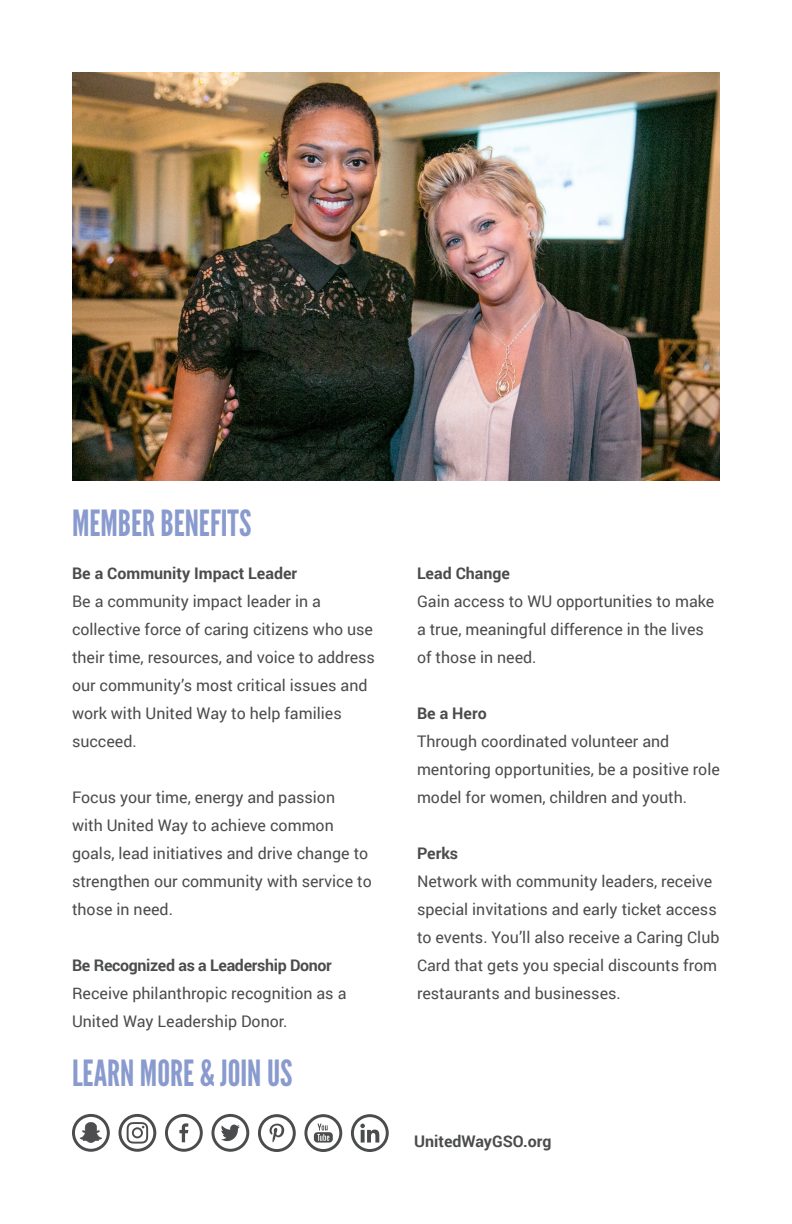
<style>
.page{position:relative;width:792px;height:1224px;background:#fff}
.page>*{position:absolute;margin:0;border:0;box-sizing:border-box;transform-origin:0 0}
.t1{font:36px "League Gothic";color:#899ace}
.t2{font:16px/28px "Roboto";color:#4b4c4d}
.t3{font:700 16px "Roboto";color:#4b4c4d}
.t4{font:700 16px "Roboto";letter-spacing:-.02em;color:#4b4c4d}
</style>
<div class="page">
<img style="left:72px;top:72px;width:648px;height:409px">
<svg style="left:211px;top:1114px;width:38px;height:38px"></svg>
<svg style="left:165px;top:1114px;width:38px;height:38px"></svg>
<svg style="left:304px;top:1114px;width:38px;height:38px"></svg>
<svg style="left:258px;top:1114px;width:38px;height:38px"></svg>
<svg style="left:351px;top:1114px;width:38px;height:38px"></svg>
<svg style="left:118px;top:1114px;width:38px;height:38px"></svg>
<svg style="left:72px;top:1114px;width:38px;height:38px"></svg>
<p class="t1" style="left:72px;top:502px;width:181px">MEMBER BENEFITS</p>
<p class="t3" style="left:72px;top:562px;width:227px">Be a Community Impact Leader</p>
<p class="t2" style="left:72px;top:587px;width:304px">Be a community impact leader in a collective force of caring citizens who use their time, resources, and voice to address our community’s most critical issues and work with United Way to help families succeed.</p>
<p class="t2" style="left:72px;top:783px;width:301px">Focus your time, energy and passion<br>with United Way to achieve common goals, lead initiatives and drive change to strengthen our community with service to those in need.</p>
<p class="t4" style="left:72px;top:954px;width:261px">Be Recognized as a Leadership Donor</p>
<p class="t2" style="left:72px;top:979px;width:276px">Receive philanthropic recognition as a<br>United Way Leadership Donor.</p>
<p class="t1" style="left:72px;top:1052px;width:222px">LEARN MORE &amp; JOIN US</p>
<p class="t3" style="left:417px;top:562px;width:95px">Lead Change</p>
<p class="t2" style="left:417px;top:587px;width:299px">Gain access to WU opportunities to make a true, meaningful difference in the lives of those in need.</p>
<p class="t3" style="left:417px;top:702px;width:71px">Be a Hero</p>
<p class="t2" style="left:417px;top:727px;width:304px">Through coordinated volunteer and mentoring opportunities, be a positive role model for women, children and youth.</p>
<p class="t3" style="left:417px;top:842px;width:43px">Perks</p>
<p class="t2" style="left:417px;top:867px;width:304px">Network with community leaders, receive special invitations and early ticket access to events. You’ll also receive a Caring Club Card that gets you special discounts from restaurants and businesses.</p>
<p class="t3" style="left:414px;top:1130px;width:139px">UnitedWayGSO.org</p>
</div>
